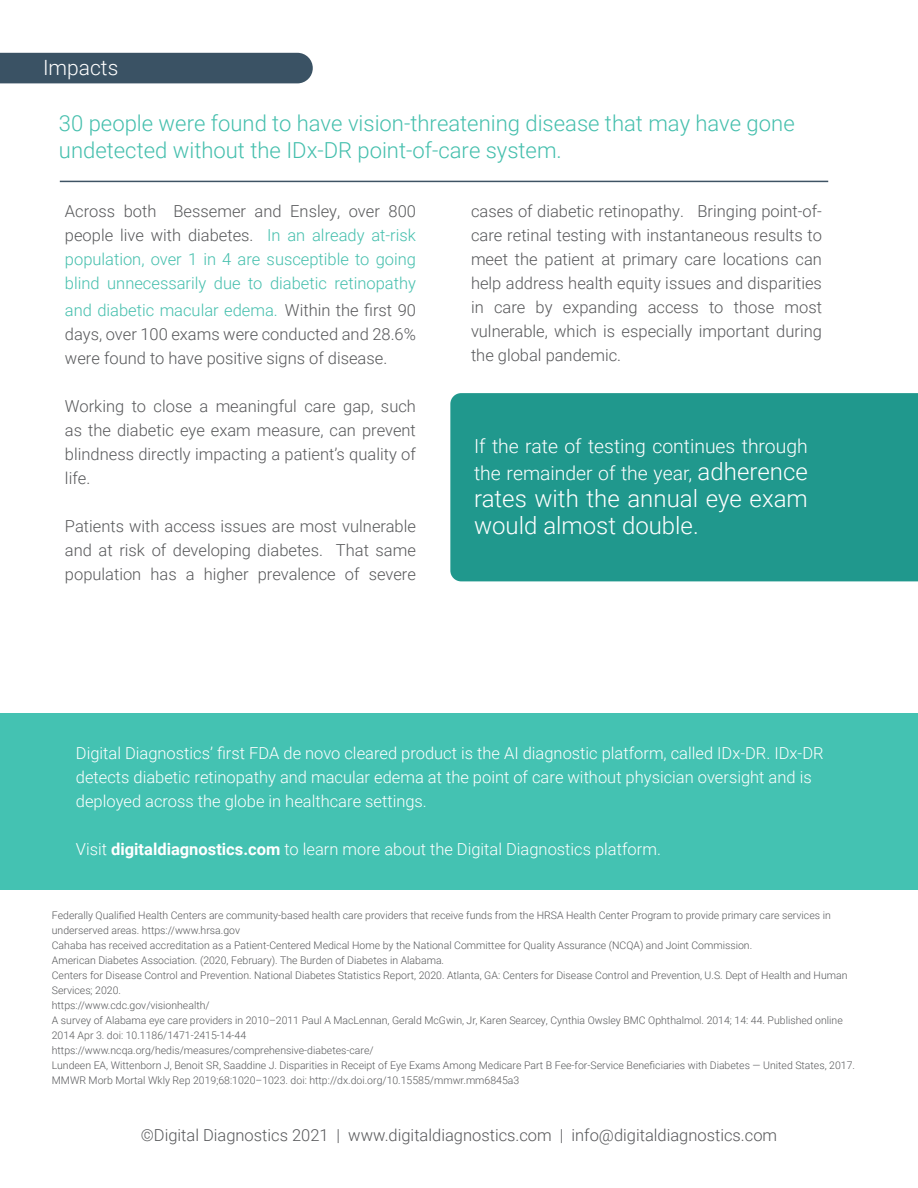
<style>
.page{position:relative;width:918px;height:1188px;background:#fff}
.page>*{position:absolute;margin:0;border:0;box-sizing:border-box;transform-origin:0 0}
.t1{font:300 24px/27px "Roboto";color:#fff}
.t2{font:300 22.05px/27px "Roboto";color:#45bfad}
.t3{font:300 21px "Roboto";color:#fff}
.t4{font:300 19.35px/27px "Roboto";color:#fff}
.t5{font:300 16.5px/24px "Roboto";color:#57585a;text-align:justify}
.t6{font:300 16.5px/24px "Roboto";color:#fff}
.t7{font:300 16.5px/24px "Roboto";color:#45bfad;text-align:justify}
.t8{font:300 10.5px/15px "Roboto";color:#57585a}
.s1{color:#57585a}
.s2{color:#45bfad}
.s3{font-size:24px}
.s4{font-weight:700}
</style>
<div class="page">
<div style="left:0;top:53px;width:313px;height:30px;background:#3a5264"></div>
<hr style="left:60px;top:181px;width:768px;height:1px;background:#3e5364">
<div style="left:0;top:713px;width:918px;height:176px;background:#44c2b2"></div>
<div style="left:450px;top:393px;width:468px;height:188px;background:#20988d"></div>
<p class="t3" style="left:43px;top:53px;width:77px">Impacts</p>
<h2 class="t2" style="left:59px;top:109px;width:737px">30 people were found to have vision-threatening disease that may have gone undetected without the IDx-DR point-of-care system.</h2>
<p class="t7" style="left:65px;top:198px;width:353px"><span class="s1">Across both Bessemer and Ensley, over 800 people live with diabetes.</span> In an already at-risk population, over 1 in 4 are susceptible to going blind unnecessarily due to diabetic retinopathy</p>
<p class="t5" style="left:65px;top:297px;width:352px"><span class="s2">and diabetic macular edema.</span> Within the first 90 days, over 100 exams were conducted and 28.6% were found to have positive signs of disease.</p>
<p class="t5" style="left:65px;top:393px;width:352px">Working to close a meaningful care gap, such as the diabetic eye exam measure, can prevent blindness directly impacting a patient’s quality of life.</p>
<p class="t5" style="left:65px;top:513px;width:353px">Patients with access issues are most vulnerable and at risk of developing diabetes. That same population has a higher prevalence of severe</p>
<p class="t5" style="left:471px;top:198px;width:353px">cases of diabetic retinopathy. Bringing point-of&shy;care retinal testing with instantaneous results to meet the patient at primary care locations can help address health equity issues and disparities in care by expanding access to those most vulnerable, which is especially important during the global pandemic.</p>
<p class="t4" style="left:474px;top:432px;width:335px">If the rate of testing continues through the remainder of the year, <span class="s3">adherence</span></p>
<p class="t1" style="left:474px;top:484px;width:335px">rates with the annual eye exam would almost double.</p>
<p class="t6" style="left:76px;top:740px;width:749px">Digital Diagnostics’ first FDA de novo cleared product is the AI diagnostic platform, called IDx-DR. IDx-DR detects diabetic retinopathy and macular edema at the point of care without physician oversight and is deployed across the globe in healthcare settings.</p>
<p class="t6" style="left:76px;top:836px;width:587px">Visit <span class="s4">digitaldiagnostics.com</span> to learn more about the Digital Diagnostics platform.</p>
<p class="t8" style="left:52px;top:908px;width:780px">Federally Qualified Health Centers are community-based health care providers that receive funds from the HRSA Health Center Program to provide primary care services in underserved areas. https://www.hrsa.gov</p>
<p class="t8" style="left:52px;top:938px;width:702px">Cahaba has received accreditation as a Patient-Centered Medical Home by the National Committee for Quality Assurance (NCQA) and Joint Commission.</p>
<p class="t8" style="left:52px;top:953px;width:394px">American Diabetes Association. (2020, February). The Burden of Diabetes in Alabama.</p>
<p class="t8" style="left:52px;top:968px;width:797px">Centers for Disease Control and Prevention. National Diabetes Statistics Report, 2020. Atlanta, GA: Centers for Disease Control and Prevention, U.S. Dept of Health and Human<br>Services; 2020.</p>
<p class="t8" style="left:52px;top:998px;width:159px">https://www.cdc.gov/visionhealth/</p>
<p class="t8" style="left:52px;top:1013px;width:792px">A survey of Alabama eye care providers in 2010–2011 Paul A MacLennan, Gerald McGwin, Jr, Karen Searcey, Cynthia Owsley BMC Ophthalmol. 2014; 14: 44. Published online<br>2014 Apr 3. doi: 10.1186/1471-2415-14-44</p>
<p class="t8" style="left:52px;top:1043px;width:323px">https://www.ncqa.org/hedis/measures/comprehensive-diabetes-care/</p>
<p class="t8" style="left:52px;top:1058px;width:805px">Lundeen EA, Wittenborn J, Benoit SR, Saaddine J. Disparities in Receipt of Eye Exams Among Medicare Part B Fee-for-Service Beneficiaries with Diabetes — United States, 2017.<br>MMWR Morb Mortal Wkly Rep 2019;68:1020–1023. doi: http://dx.doi.org/10.15585/mmwr.mm6845a3</p>
<p class="t5" style="left:141px;top:1123px;width:638px">©Digital Diagnostics 2021 | www.digitaldiagnostics.com | info@digitaldiagnostics.com</p>
</div>
